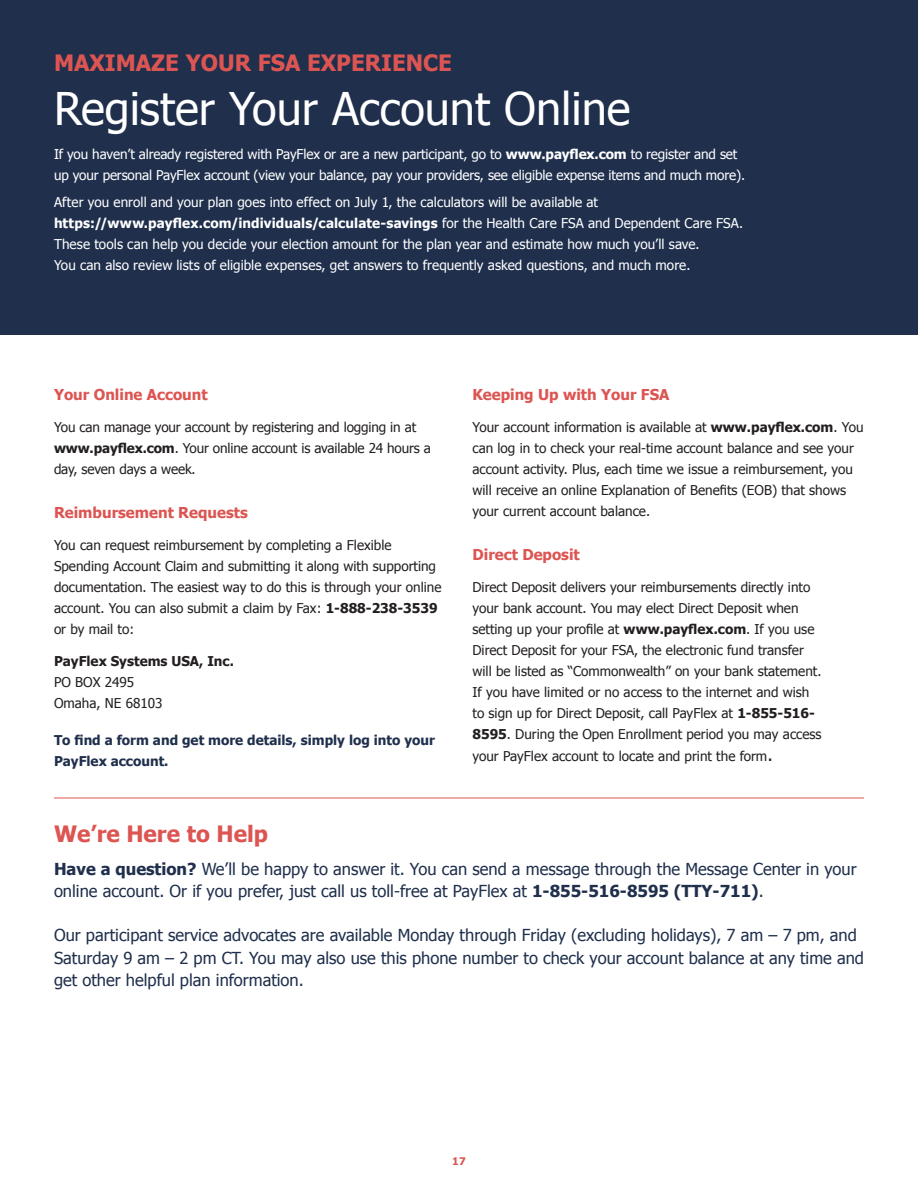
<style>
.page{position:relative;width:918px;height:1188px;background:#fff}
.page>*{position:absolute;margin:0;border:0;box-sizing:border-box;transform-origin:0 0}
.Interior_Headline{font:45px "Tahoma";color:#fff}
.Cover_Subhead{font:700 22.5px "Tahoma";color:#dc5552}
.Callout{font:700 22.5px "Tahoma";color:#dc5552}
.Callout_Small{font:16.5px/22.5px "Tahoma";color:#1f2f4c}
.Body_Headline{font:700 15px "Tahoma";color:#dc5552}
.Body{font:13.5px/21px "Tahoma";color:#231f20}
.Body-2{font:13.5px/21px "Tahoma";letter-spacing:-.005em;color:#fff}
.Body_subhead{font:700 13.5px/21px "Tahoma";color:#1f2f4c}
.Body-3{font:700 13.5px/21px "Tahoma";color:#231f20}
.t1{font:700 10.5px "Tahoma";color:#dc5552}
.s1{font-weight:700}
.s2{font-weight:400}
.s3{font-size:18px}
</style>
<div class="page">
<hr style="left:54px;top:798px;width:810px;height:1px;background:#dc5552">
<div style="left:0;top:0;width:918px;height:335px;background:#1f2f4c"></div>
<p class="Cover_Subhead" style="left:54px;top:47px;width:400px">MAXIMAZE YOUR FSA EXPERIENCE</p>
<p class="Interior_Headline" style="left:54px;top:79px;width:578px">Register Your Account Online</p>
<p class="Body-2" style="left:54px;top:143px;width:693px">If you haven’t already registered with PayFlex or are a new participant, go to <span class="s1">www.payflex.com</span> to register and set up your personal PayFlex account (view your balance, pay your providers, see eligible expense items and much more).</p>
<p class="Body-2" style="left:54px;top:191px;width:691px">After you enroll and your plan goes into effect on July 1, the calculators will be available at <span class="s1">https://www.payflex.com/individuals/calculate-savings</span> for the Health Care FSA and Dependent Care FSA.<br>These tools can help you decide your election amount for the plan year and estimate how much you’ll save.<br>You can also review lists of eligible expenses, get answers to frequently asked questions, and much more.</p>
<p class="Body_Headline" style="left:54px;top:384px;width:155px">Your Online Account</p>
<p class="Body" style="left:54px;top:416px;width:379px">You can manage your account by registering and logging in at <span class="s1">www.payflex.com</span>. Your online account is available 24 hours a day, seven days a week.</p>
<p class="Body_Headline" style="left:54px;top:502px;width:195px">Reimbursement Requests</p>
<p class="Body" style="left:54px;top:534px;width:389px">You can request reimbursement by completing a Flexible Spending Account Claim and submitting it along with supporting documentation. The easiest way to do this is through your online account. You can also submit a claim by Fax: <span class="s1">1-888-238-3539 </span>or by mail to:</p>
<p class="Body-3" style="left:54px;top:650px;width:181px">PayFlex Systems USA, Inc.<br><span class="s2">PO BOX 2495<br>Omaha, NE 68103</span></p>
<p class="Body_subhead" style="left:54px;top:729px;width:383px">To find a form and get more details, simply log into your<br>PayFlex account.</p>
<p class="Body_Headline" style="left:472px;top:384px;width:198px">Keeping Up with Your FSA</p>
<p class="Body" style="left:472px;top:416px;width:393px">Your account information is available at <span class="s1">www.payflex.com</span>. You can log in to check your real-time account balance and see your account activity. Plus, each time we issue a reimbursement, you will receive an online Explanation of Benefits (EOB) that shows your current account balance.</p>
<p class="Body_Headline" style="left:472px;top:544px;width:109px">Direct Deposit</p>
<p class="Body" style="left:472px;top:576px;width:351px">Direct Deposit delivers your reimbursements directly into your bank account. You may elect Direct Deposit when setting up your profile at <span class="s1">www.payflex.com</span>. If you use Direct Deposit for your FSA, the electronic fund transfer will be listed as “Commonwealth” on your bank statement.<br>If you have limited or no access to the internet and wish to sign up for Direct Deposit, call PayFlex at <span class="s1">1-855-516- 8595</span>. During the Open Enrollment period you may access your PayFlex account to locate and print the form<span class="s3">.</span></p>
<p class="Callout" style="left:54px;top:818px;width:216px">We’re Here to Help</p>
<p class="Callout_Small" style="left:54px;top:857px;width:804px"><span class="s1">Have a question?</span> We’ll be happy to answer it. You can send a message through the Message Center in your online account. Or if you prefer, just call us toll-free at PayFlex at <span class="s1">1-855-516-8595 (TTY-711)</span>.</p>
<p class="Callout_Small" style="left:54px;top:923px;width:812px">Our participant service advocates are available Monday through Friday (excluding holidays), 7 am – 7 pm, and<br>Saturday 9 am – 2 pm CT. You may also use this phone number to check your account balance at any time and get other helpful plan information.</p>
<p class="t1" style="left:452px;top:1154px;width:15px">17</p>
</div>
